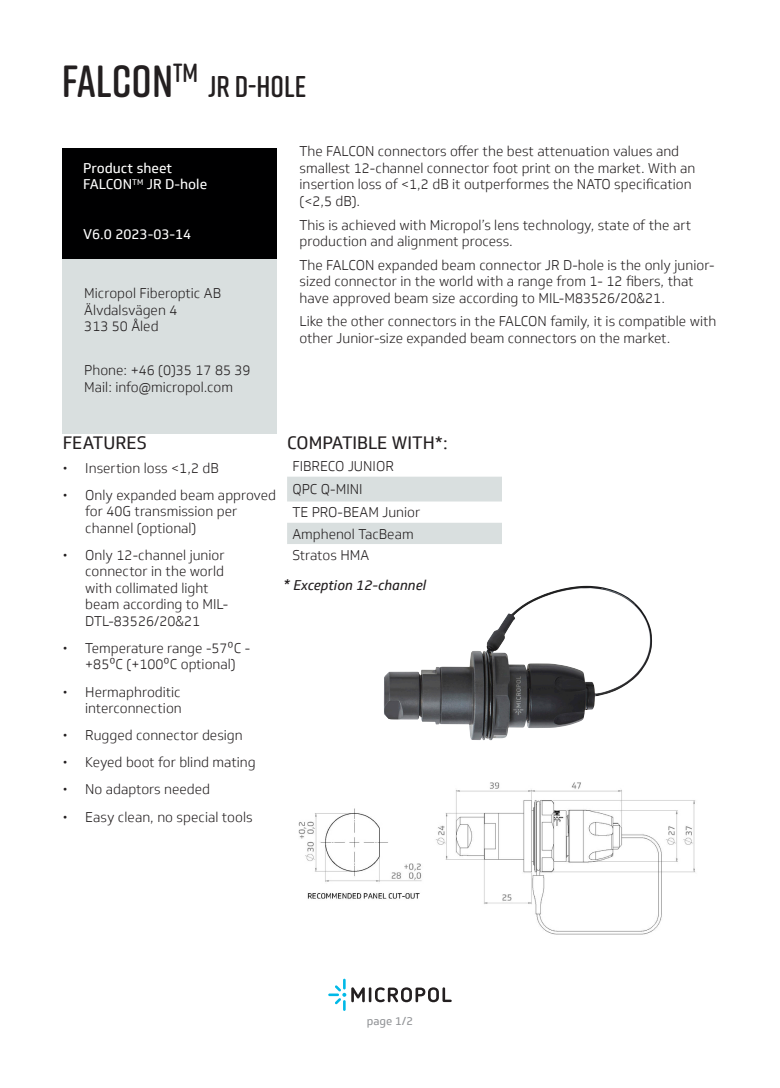
<style>
.page{position:relative;width:780px;height:1088px;background:#fff}
.page>*{position:absolute;margin:0;border:0;box-sizing:border-box;transform-origin:0 0}
.t1{font:600 45px "Rift Soft";color:#231f20}
.t2{font:600 30px "Rift Soft";color:#231f20}
.Brödtext{font:17.5px "Soleto";color:#231f20}
.Brödtext-2{font:300 13.75px/16.5px "Soleto";color:#231f20}
.Tabell{font:300 13.75px "Soleto";color:#231f20}
.t3{font:13.75px "Soleto";color:#fff}
.t4{font:italic 13.75px "Soleto";color:#231f20}
.t5{font:11.25px "Soleto";color:#939598}
.s1{font-size:15px}
</style>
<div class="page">
<svg style="left:328px;top:979px;width:123px;height:32px"></svg>
<div style="left:62px;top:244px;width:215px;height:189px;background:#d9dfdf"></div>
<div style="left:62px;top:149px;width:215px;height:110px;background:#000001"></div>
<svg style="left:287px;top:477px;width:215px;height:67px"></svg>
<img style="left:384px;top:586px;width:268px;height:154px">
<img style="left:298px;top:782px;width:398px;height:153px">
<p class="t1" style="left:62px;top:49px;width:138px">FALCON<sup>TM</sup></p>
<p class="t2" style="left:208px;top:65px;width:100px">JR D-HOLE</p>
<p class="t3" style="left:83px;top:160px;width:91px">Product sheet</p>
<p class="t3" style="left:83px;top:176px;width:126px">FALCON<sup>TM</sup> JR D-hole</p>
<p class="t3" style="left:83px;top:226px;width:110px">V6.0 2023-03-14</p>
<p class="Brödtext-2" style="left:84px;top:285px;width:138px">Micropol Fiberoptic AB</p>
<p class="Brödtext-2" style="left:84px;top:302px;width:95px">Älvdalsvägen 4</p>
<p class="Brödtext-2" style="left:84px;top:318px;width:76px">313 50 Åled</p>
<p class="Brödtext-2" style="left:84px;top:362px;width:168px">Phone: +46 (0)35 17 85 39</p>
<p class="Brödtext-2" style="left:84px;top:379px;width:150px">Mail: info@micropol.com</p>
<p class="Brödtext-2" style="left:299px;top:143px;width:397px">The FALCON connectors offer the best attenuation values and smallest 12-channel connector foot print on the market. With an insertion loss of &lt;1,2 dB it outperformes the NATO specification (&lt;2,5 dB).</p>
<p class="Brödtext-2" style="left:299px;top:216px;width:393px">This is achieved with Micropol’s lens technology, state of the art production and alignment process.</p>
<p class="Brödtext-2" style="left:299px;top:257px;width:416px">The FALCON expanded beam connector JR D-hole is the only junior&shy;sized connector in the world with a range from 1- 12 fibers, that have approved beam size according to MIL-M83526/20&amp;21.</p>
<p class="Brödtext-2" style="left:299px;top:313px;width:418px">Like the other connectors in the FALCON family, it is compatible with other Junior-size expanded beam connectors on the market.</p>
<p class="Brödtext" style="left:63px;top:432px;width:86px">FEATURES</p>
<p class="Brödtext-2" style="left:63px;top:459px;width:157px">• Insertion loss &lt;1,2 dB</p>
<p class="Brödtext-2" style="left:85px;top:487px;width:192px;text-indent:-23px">• Only expanded beam approved for 40G transmission per channel (optional)</p>
<p class="Brödtext-2" style="left:85px;top:547px;width:144px;text-indent:-23px">• Only 12-channel junior connector in the world with collimated light beam according to MIL-<br>DTL-83526/20&amp;21</p>
<p class="Brödtext-2" style="left:63px;top:640px;width:189px;text-align:center">• Temperature range -570C - +850C (+1000C optional)</p>
<p class="Brödtext-2" style="left:63px;top:683px;width:121px;text-align:right">• Hermaphroditic interconnection</p>
<p class="Brödtext-2" style="left:63px;top:727px;width:181px">• Rugged connector design</p>
<p class="Brödtext-2" style="left:63px;top:754px;width:194px">• Keyed boot for blind mating</p>
<p class="Brödtext-2" style="left:63px;top:781px;width:149px">• No adaptors needed</p>
<p class="Brödtext-2" style="left:63px;top:808px;width:191px">• Easy clean, no special tools</p>
<h3 class="Brödtext" style="left:287px;top:432px;width:162px">COMPATIBLE WITH*:</h3>
<p class="Tabell" style="left:292px;top:458px;width:103px">FIBRECO JUNIOR</p>
<p class="Tabell" style="left:292px;top:481px;width:72px">QPC Q-MINI</p>
<p class="Tabell" style="left:292px;top:504px;width:129px">TE PRO-BEAM Junior</p>
<p class="Tabell" style="left:292px;top:526px;width:123px">Amphenol TacBeam</p>
<p class="Tabell" style="left:292px;top:547px;width:78px">Stratos HMA</p>
<p class="t4" style="left:283px;top:577px;width:144px"><span class="s1">*</span> Exception 12-channel</p>
<p class="t5" style="left:367px;top:1014px;width:48px">page 1/2</p>
</div>
